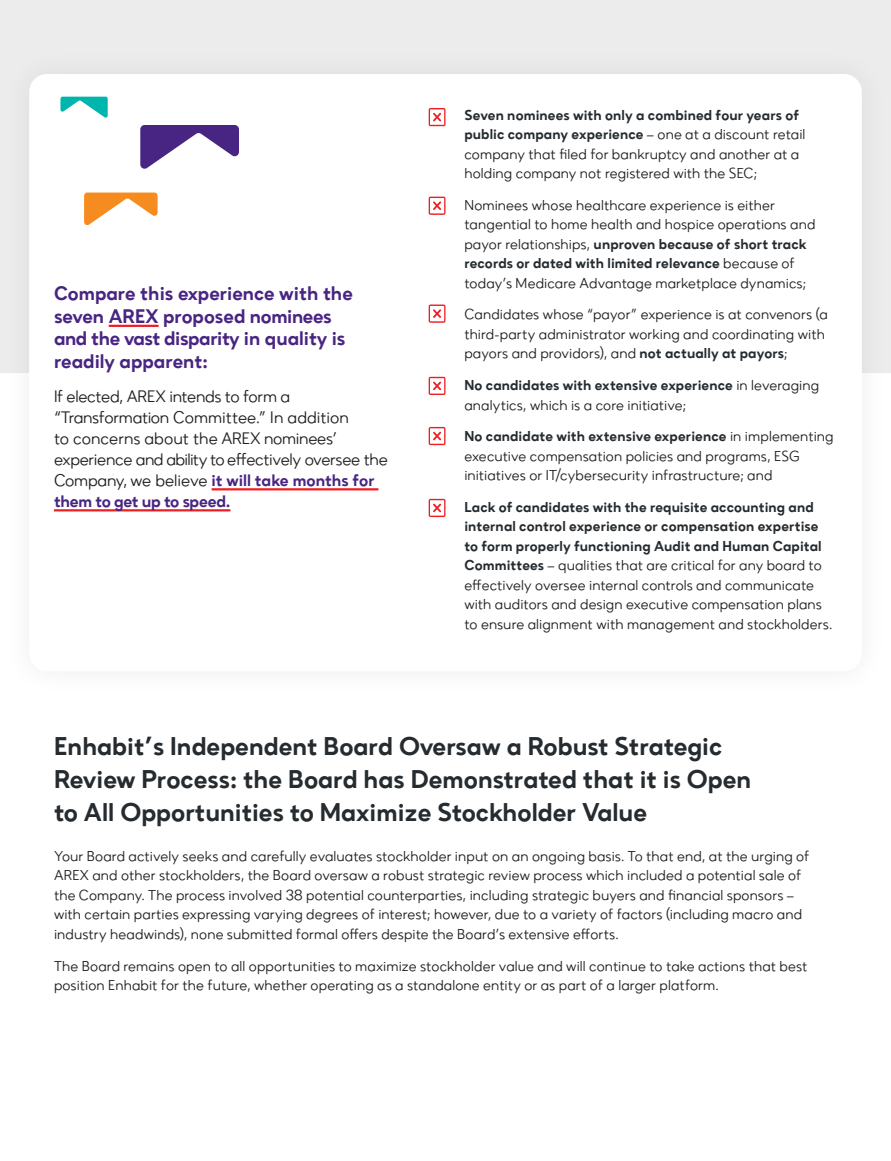
<style>
.page{position:relative;width:891px;height:1161px;background:#fff}
.page>*{position:absolute;margin:0;border:0;box-sizing:border-box;transform-origin:0 0}
.t1{font:25.5px/33px "Zirkel Regular 5";color:#252b2f}
.t2{font:19.5px/22.5px "Zirkel Regular 5";color:#482582}
.Larger_Body{font:16.5px/21px "Zirkel";letter-spacing:-.02em;color:#231f20}
.Body_Text{font:14.25px/19.5px "Zirkel";letter-spacing:.005em;color:#231f20}
.s1{font-family:"Zirkel Regular 5";color:#482582}
.s2{font-family:"Zirkel Regular 5";color:#252b2f}
</style>
<div class="page">
<div style="left:0;top:0;width:891px;height:372px;background:#ececed"></div>
<div style="left:1px;top:46px;width:889px;height:653px;background:#231f20;opacity:.08"></div>
<div style="left:29px;top:74px;width:833px;height:597px;background:#fff;border-radius:18px"></div>
<hr style="left:109px;top:325px;width:50px;height:2px;background:#ee1f23">
<hr style="left:212px;top:488px;width:166px;height:2px;background:#ee1f23">
<hr style="left:54px;top:509px;width:176px;height:2px;background:#ee1f23">
<svg style="left:429px;top:108px;width:16px;height:18px"></svg>
<svg style="left:429px;top:197px;width:16px;height:18px"></svg>
<svg style="left:429px;top:305px;width:16px;height:18px"></svg>
<svg style="left:429px;top:377px;width:16px;height:18px"></svg>
<svg style="left:429px;top:427px;width:16px;height:18px"></svg>
<svg style="left:429px;top:499px;width:16px;height:18px"></svg>
<svg style="left:84px;top:193px;width:74px;height:32px"></svg>
<svg style="left:60px;top:97px;width:48px;height:21px"></svg>
<svg style="left:140px;top:125px;width:99px;height:44px"></svg>
<h3 class="t2" style="left:54px;top:282px;width:300px">Compare this experience with the seven AREX proposed nominees and the vast disparity in quality is readily apparent:</h3>
<p class="Larger_Body" style="left:54px;top:386px;width:335px">If elected, AREX intends to form a “Transformation Committee.” In addition<br>to concerns about the AREX nominees’ experience and ability to effectively oversee the Company, we believe <span class="s1">it will take months for them to get up to speed.</span></p>
<p class="Body_Text" style="left:464px;top:105px;width:343px"><span class="s2">Seven nominees with only a combined four years of public company experience</span> – one at a discount retail company that filed for bankruptcy and another at a holding company not registered with the SEC;</p>
<p class="Body_Text" style="left:464px;top:195px;width:353px">Nominees whose healthcare experience is either tangential to home health and hospice operations and payor relationships, <span class="s2">unproven because of short track records or dated with limited relevance</span> because of today’s Medicare Advantage marketplace dynamics;</p>
<p class="Body_Text" style="left:464px;top:305px;width:365px">Candidates whose “payor” experience is at convenors (a third-party administrator working and coordinating with payors and providors), and <span class="s2">not actually at payors</span>;</p>
<p class="Body_Text" style="left:464px;top:375px;width:356px"><span class="s2">No candidates with extensive experience</span> in leveraging analytics, which is a core initiative;</p>
<p class="Body_Text" style="left:464px;top:426px;width:371px"><span class="s2">No candidate with extensive experience</span> in implementing executive compensation policies and programs, ESG initiatives or IT/cybersecurity infrastructure; and</p>
<p class="Body_Text" style="left:464px;top:497px;width:370px"><span class="s2">Lack of candidates with the requisite accounting and internal control experience or compensation expertise to form properly functioning Audit and Human Capital Committees</span> – qualities that are critical for any board to effectively oversee internal controls and communicate with auditors and design executive compensation plans to ensure alignment with management and stockholders.</p>
<h2 class="t1" style="left:54px;top:730px;width:699px">Enhabit’s Independent Board Oversaw a Robust Strategic<br>Review Process: the Board has Demonstrated that it is Open to All Opportunities to Maximize Stockholder Value</h2>
<p class="Body_Text" style="left:54px;top:846px;width:757px">Your Board actively seeks and carefully evaluates stockholder input on an ongoing basis. To that end, at the urging of AREX and other stockholders, the Board oversaw a robust strategic review process which included a potential sale of the Company. The process involved 38 potential counterparties, including strategic buyers and financial sponsors – with certain parties expressing varying degrees of interest; however, due to a variety of factors (including macro and industry headwinds), none submitted formal offers despite the Board’s extensive efforts.</p>
<p class="Body_Text" style="left:54px;top:956px;width:755px">The Board remains open to all opportunities to maximize stockholder value and will continue to take actions that best position Enhabit for the future, whether operating as a standalone entity or as part of a larger platform.</p>
</div>
